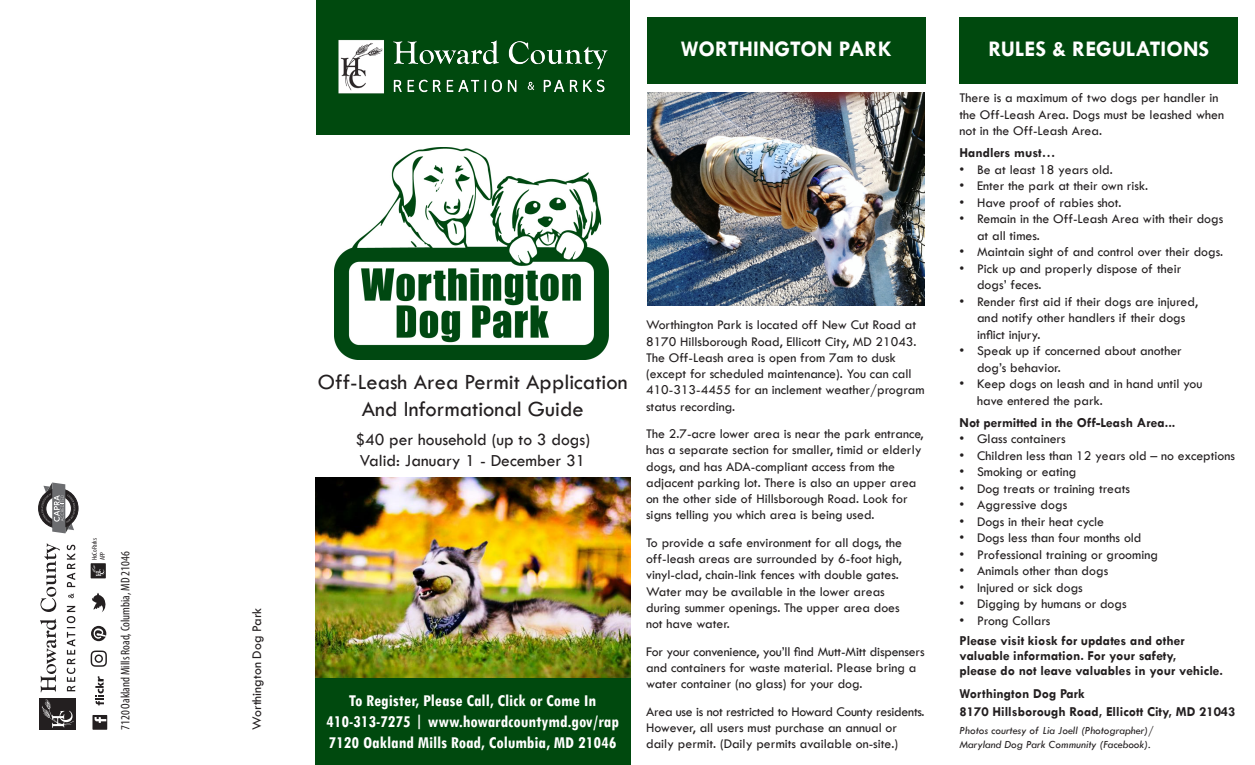
<style>
.page{position:relative;width:1255px;height:765px;background:#fff}
.page>*{position:absolute;margin:0;border:0;box-sizing:border-box;transform-origin:0 0}
.t1{font:22.5px "Tw Cen";color:#231f20}
.t2{font:700 22.5px "Tw Cen";color:#fff}
.t3{font:700 condensed 17.5px "Tw Cen";color:#fff}
.t4{font:17.5px "Tw Cen";color:#231f20}
.t5{font:13.75px/16.2px "Tw Cen";color:#231f20}
.t6{font:700 13.75px/15px "Tw Cen";color:#231f20}
.t7{font:condensed 12.5px "Myriad Pro";color:#231f20}
.t8{font:italic 11.25px/13.5px "Tw Cen";color:#231f20}
.t9{font:condensed 7px/8px "Myriad Pro";color:#231f20}
</style>
<div class="page">
<div style="left:316px;top:0;width:313px;height:134px;background:#00490e"></div>
<img style="left:338px;top:39px;width:270px;height:55px">
<img style="left:334px;top:147px;width:274px;height:212px">
<div style="left:315px;top:678px;width:315px;height:87px;background:#00490e"></div>
<div style="left:959px;top:17px;width:279px;height:67px;background:#00490e"></div>
<div style="left:647px;top:17px;width:278px;height:66px;background:#00490e"></div>
<img style="left:647px;top:93px;width:277px;height:212px">
<img style="left:315px;top:477px;width:315px;height:201px">
<svg style="left:91px;top:626px;width:15px;height:15px"></svg>
<div style="left:92px;top:715px;width:15px;height:15px;background:#231f20"></div>
<svg style="left:95px;top:717px;width:11px;height:6px"></svg>
<svg style="left:92px;top:593px;width:14px;height:19px"></svg>
<svg style="left:95px;top:676px;width:9px;height:29px"></svg>
<svg style="left:91px;top:651px;width:16px;height:16px"></svg>
<div style="left:91px;top:563px;width:15px;height:15px;background:#231f20"></div>
<svg style="left:92px;top:565px;width:13px;height:11px"></svg>
<div style="left:40px;top:698px;width:36px;height:32px;background:#231f20"></div>
<svg style="left:42px;top:699px;width:32px;height:29px"></svg>
<svg style="left:67px;top:606px;width:8px;height:85px"></svg>
<svg style="left:68px;top:594px;width:6px;height:4px"></svg>
<svg style="left:67px;top:545px;width:8px;height:42px"></svg>
<svg style="left:40px;top:619px;width:16px;height:73px"></svg>
<svg style="left:40px;top:543px;width:20px;height:69px"></svg>
<svg style="left:38px;top:482px;width:40px;height:52px"></svg>
<p class="t9" style="left:90px;top:560px;width:24px;rotate:-90deg">HoCoParks<br>APP</p>
<p class="t7" style="left:118px;top:730px;width:180px;rotate:-90deg">7120 Oakland Mills Road, Columbia, MD 21046</p>
<p class="t5" style="left:249px;top:730px;width:124px;rotate:-90deg">Worthington Dog Park</p>
<p class="t1" style="left:318px;top:368px;width:311px">Off-Leash Area Permit Application</p>
<p class="t1" style="left:361px;top:395px;width:224px">And Informational Guide</p>
<p class="t4" style="left:355px;top:428px;width:236px">$40 per household (up to 3 dogs)</p>
<p class="t4" style="left:360px;top:449px;width:227px">Valid: January 1 - December 31</p>
<p class="t3" style="left:349px;top:690px;width:249px">To Register, Please Call, Click or Come In</p>
<p class="t3" style="left:326px;top:711px;width:294px">410-313-7275 | www.howardcountymd.gov/rap</p>
<p class="t3" style="left:328px;top:732px;width:289px">7120 Oakland Mills Road, Columbia, MD 21046</p>
<p class="t2" style="left:681px;top:36px;width:212px">WORTHINGTON PARK</p>
<p class="t2" style="left:988px;top:36px;width:222px">RULES &amp; REGULATIONS</p>
<p class="t5" style="left:646px;top:317px;width:280px">Worthington Park is located off New Cut Road at 8170 Hillsborough Road, Ellicott City, MD 21043.<br>The Off-Leash area is open from 7am to dusk (except for scheduled maintenance). You can call 410-313-4455 for an inclement weather/program status recording.</p>
<p class="t5" style="left:646px;top:426px;width:279px">The 2.7-acre lower area is near the park entrance, has a separate section for smaller, timid or elderly dogs, and has ADA-compliant access from the adjacent parking lot. There is also an upper area on the other side of Hillsborough Road. Look for signs telling you which area is being used.</p>
<p class="t5" style="left:646px;top:534px;width:257px">To provide a safe environment for all dogs, the off-leash areas are surrounded by 6-foot high, vinyl-clad, chain-link fences with double gates.<br>Water may be available in the lower areas during summer openings. The upper area does not have water.</p>
<p class="t5" style="left:646px;top:643px;width:280px">For your convenience, you’ll find Mutt-Mitt dispensers and containers for waste material. Please bring a water container (no glass) for your dog.</p>
<p class="t5" style="left:646px;top:703px;width:280px">Area use is not restricted to Howard County residents.<br>However, all users must purchase an annual or daily permit. (Daily permits available on-site.)</p>
<p class="t5" style="left:959px;top:90px;width:266px">There is a maximum of two dogs per handler in the Off-Leash Area. Dogs must be leashed when not in the Off-Leash Area.</p>
<p class="t6" style="left:959px;top:145px;width:97px">Handlers must…</p>
<p class="t5" style="left:959px;top:161px;width:155px">• Be at least 18 years old.</p>
<p class="t5" style="left:959px;top:178px;width:190px">• Enter the park at their own risk.</p>
<p class="t5" style="left:959px;top:194px;width:163px">• Have proof of rabies shot.</p>
<p class="t5" style="left:977px;top:211px;width:248px;text-indent:-18px">• Remain in the Off-Leash Area with their dogs at all times.</p>
<p class="t5" style="left:959px;top:244px;width:265px">• Maintain sight of and control over their dogs.</p>
<p class="t5" style="left:977px;top:260px;width:206px;text-indent:-18px">• Pick up and properly dispose of their dogs’ feces.</p>
<p class="t5" style="left:977px;top:293px;width:222px;text-indent:-18px">• Render first aid if their dogs are injured, and notify other handlers if their dogs inflict injury.</p>
<p class="t5" style="left:977px;top:343px;width:206px;text-indent:-18px">• Speak up if concerned about another dog’s behavior.</p>
<p class="t5" style="left:977px;top:376px;width:227px;text-indent:-18px">• Keep dogs on leash and in hand until you have entered the park.</p>
<p class="t6" style="left:959px;top:415px;width:217px">Not permitted in the Off-Leash Area...</p>
<p class="t5" style="left:959px;top:431px;width:108px">• Glass containers</p>
<p class="t5" style="left:959px;top:447px;width:277px">• Children less than 12 years old – no exceptions</p>
<p class="t5" style="left:959px;top:464px;width:118px">• Smoking or eating</p>
<p class="t5" style="left:959px;top:480px;width:172px">• Dog treats or training treats</p>
<p class="t5" style="left:959px;top:497px;width:109px">• Aggressive dogs</p>
<p class="t5" style="left:959px;top:513px;width:146px">• Dogs in their heat cycle</p>
<p class="t5" style="left:959px;top:530px;width:183px">• Dogs less than four months old</p>
<p class="t5" style="left:959px;top:546px;width:200px">• Professional training or grooming</p>
<p class="t5" style="left:959px;top:563px;width:150px">• Animals other than dogs</p>
<p class="t5" style="left:959px;top:579px;width:125px">• Injured or sick dogs</p>
<p class="t5" style="left:959px;top:596px;width:169px">• Digging by humans or dogs</p>
<p class="t5" style="left:959px;top:612px;width:92px">• Prong Collars</p>
<p class="t6" style="left:959px;top:633px;width:265px">Please visit kiosk for updates and other valuable information. For your safety,<br>please do not leave valuables in your vehicle.</p>
<p class="t6" style="left:959px;top:685px;width:277px;line-height:17.5px">Worthington Dog Park<br>8170 Hillsborough Road, Ellicott City, MD 21043</p>
<p class="t8" style="left:959px;top:724px;width:196px">Photos courtesy of Lia Joell (Photographer)/<br>Maryland Dog Park Community (Facebook).</p>
</div>
